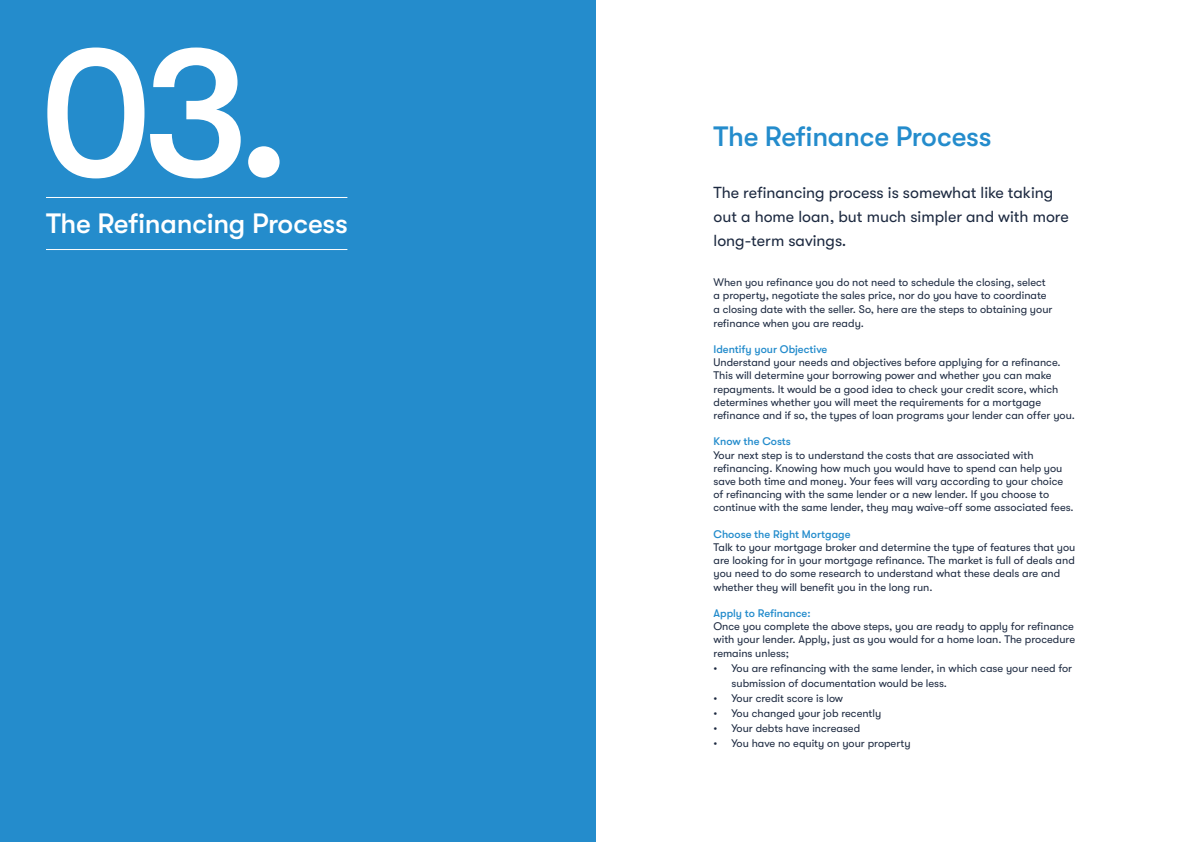
<style>
.page{position:relative;width:1191px;height:842px;background:#fff}
.page>*{position:absolute;margin:0;border:0;box-sizing:border-box;transform-origin:0 0}
.t1{font:500 186px "GT Walsheim Pro";color:#fff}
.t2{font:500 28px "GT Walsheim Pro";letter-spacing:-.01em;color:#fff}
.t3{font:500 28px "GT Walsheim Pro";letter-spacing:-.01em;color:#248ccc}
.t4{font:16px/24px "GT Walsheim Pro";color:#1c2940}
.t5{font:11px/13.2px "GT Walsheim Pro";color:#1c2940}
.t6{font:500 11px "GT Walsheim Pro";color:#248ccc}
</style>
<div class="page">
<div style="left:0;top:0;width:595px;height:842px;background:#248ccc"></div>
<hr style="left:46px;top:197px;width:301px;height:1px;background:#fff">
<hr style="left:46px;top:249px;width:301px;height:1px;background:#fff">
<p class="t1" style="left:39px;top:7px;width:253px">03.</p>
<p class="t2" style="left:46px;top:207px;width:303px">The Refinancing Process</p>
<p class="t3" style="left:713px;top:120px;width:279px">The Refinance Process</p>
<p class="t4" style="left:713px;top:181px;width:357px">The refinancing process is somewhat like taking out a home loan, but much simpler and with more long-term savings.</p>
<p class="t5" style="left:713px;top:275px;width:335px">When you refinance you do not need to schedule the closing, select a property, negotiate the sales price, nor do you have to coordinate</p>
<p class="t5" style="left:713px;top:303px;width:340px">a closing date with the seller. So, here are the steps to obtaining your refinance when you are ready.</p>
<p class="t6" style="left:713px;top:343px;width:115px">Identify your Objective</p>
<p class="t5" style="left:713px;top:356px;width:348px">Understand your needs and objectives before applying for a refinance.<br>This will determine your borrowing power and whether you can make</p>
<p class="t5" style="left:713px;top:382px;width:363px">repayments. It would be a good idea to check your credit score, which determines whether you will meet the requirements for a mortgage refinance and if so, the types of loan programs your lender can offer you.</p>
<p class="t6" style="left:713px;top:435px;width:79px">Know the Costs</p>
<p class="t5" style="left:713px;top:448px;width:322px">Your next step is to understand the costs that are associated with</p>
<p class="t5" style="left:713px;top:461px;width:361px">refinancing. Knowing how much you would have to spend can help you save both time and money. Your fees will vary according to your choice of refinancing with the same lender or a new lender. If you choose to continue with the same lender, they may waive-off some associated fees.</p>
<p class="t6" style="left:713px;top:528px;width:139px">Choose the Right Mortgage</p>
<p class="t5" style="left:713px;top:541px;width:363px">Talk to your mortgage broker and determine the type of features that you are looking for in your mortgage refinance. The market is full of deals and you need to do some research to understand what these deals are and whether they will benefit you in the long run.</p>
<p class="t6" style="left:713px;top:607px;width:99px">Apply to Refinance:</p>
<p class="t5" style="left:713px;top:620px;width:363px;text-align:justify">Once you complete the above steps, you are ready to apply for refinance with your lender. Apply, just as you would for a home loan. The procedure remains unless;</p>
<p class="t5" style="left:731px;top:660px;width:342px;line-height:15px;text-indent:-18px">• You are refinancing with the same lender, in which case your need for submission of documentation would be less.</p>
<p class="t5" style="left:713px;top:691px;width:131px">• Your credit score is low</p>
<p class="t5" style="left:713px;top:706px;width:169px">• You changed your job recently</p>
<p class="t5" style="left:713px;top:721px;width:148px">• Your debts have increased</p>
<p class="t5" style="left:713px;top:736px;width:199px">• You have no equity on your property</p>
</div>
